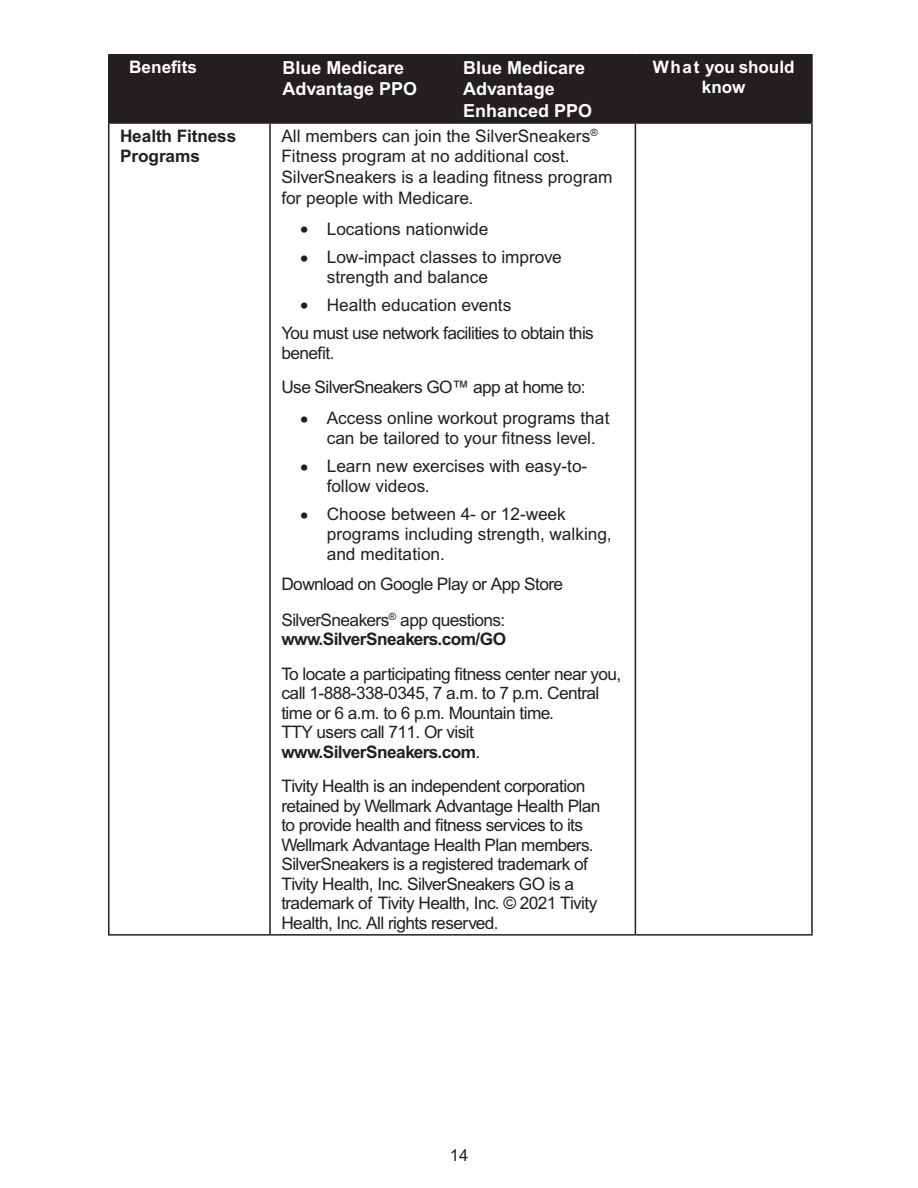
<style>
.page{position:relative;width:918px;height:1188px;background:#fff}
.page>*{position:absolute;margin:0;border:0;box-sizing:border-box;transform-origin:0 0}
.t1{font:700 18px/21.6px "Arial MT Std";color:#fff}
.t2{font:17.25px/19.5px "Arial MT Std";letter-spacing:-.03em;color:#231f20}
.t3{font:17.25px/19.8px "Arial MT Std";color:#231f20}
.t4{font:700 17.25px/19.5px "Arial MT Std";letter-spacing:-.005em;color:#fff;text-align:center}
.t5{font:700 17.25px/20.7px "Arial MT Std";letter-spacing:-.01em;color:#231f20}
.t6{font:16.5px "Arial MT Std";color:#231f20}
.s1{font-family:"Times New Roman";font-size:25.5px}
.s2{font-weight:700}
</style>
<div class="page">
<div style="left:110px;top:56px;width:701px;height:66px;background:#231f20"></div>
<hr style="left:108px;top:54px;width:162px;height:2px;background:#231f20">
<hr style="left:108px;top:56px;width:2px;height:66px;background:#231f20">
<hr style="left:270px;top:54px;width:182px;height:2px;background:#231f20">
<hr style="left:269px;top:56px;width:2px;height:66px;background:#231f20">
<hr style="left:452px;top:54px;width:183px;height:2px;background:#231f20">
<hr style="left:451px;top:56px;width:2px;height:66px;background:#231f20">
<hr style="left:635px;top:54px;width:178px;height:2px;background:#231f20">
<hr style="left:635px;top:56px;width:1px;height:66px;background:#231f20">
<hr style="left:811px;top:56px;width:2px;height:66px;background:#231f20">
<hr style="left:108px;top:122px;width:162px;height:2px;background:#231f20">
<hr style="left:108px;top:124px;width:2px;height:810px;background:#231f20">
<hr style="left:270px;top:122px;width:182px;height:2px;background:#231f20">
<hr style="left:269px;top:124px;width:2px;height:810px;background:#231f20">
<hr style="left:452px;top:122px;width:183px;height:2px;background:#231f20">
<hr style="left:635px;top:122px;width:178px;height:2px;background:#231f20">
<hr style="left:635px;top:124px;width:1px;height:810px;background:#231f20">
<hr style="left:811px;top:124px;width:2px;height:810px;background:#231f20">
<hr style="left:108px;top:934px;width:162px;height:2px;background:#231f20">
<hr style="left:270px;top:934px;width:182px;height:2px;background:#231f20">
<hr style="left:452px;top:934px;width:183px;height:2px;background:#231f20">
<hr style="left:635px;top:934px;width:178px;height:2px;background:#231f20">
<p class="t4" style="left:129px;top:58px;width:70px">Benefits</p>
<p class="t1" style="left:282px;top:57px;width:136px">Blue Medicare<br>Advantage PPO</p>
<p class="t1" style="left:463px;top:57px;width:131px">Blue Medicare<br>Advantage<br>Enhanced PPO</p>
<p class="t4" style="left:653px;top:58px;width:143px">What you should know</p>
<h3 class="t5" style="left:120px;top:126px;width:118px">Health Fitness<br>Programs</h3>
<p class="t3" style="left:281px;top:126px;width:333px;line-height:20.7px">All members can join the SilverSneakers<sup>® </sup>Fitness program at no additional cost.<br>SilverSneakers is a leading fitness program for people with Medicare.</p>
<p class="t3" style="left:300px;top:220px;width:190px"><span class="s1">•</span> Locations nationwide</p>
<p class="t3" style="left:327px;top:248px;width:237px;text-indent:-27px"><span class="s1">•</span> Low-impact classes to improve strength and balance</p>
<p class="t3" style="left:300px;top:296px;width:213px"><span class="s1">•</span> Health education events</p>
<p class="t2" style="left:281px;top:324px;width:314px">You must use network facilities to obtain this benefit.</p>
<p class="t2" style="left:281px;top:378px;width:306px">Use SilverSneakers GO™ app at home to:</p>
<p class="t3" style="left:327px;top:409px;width:284px;text-indent:-27px"><span class="s1">•</span> Access online workout programs that can be tailored to your fitness level.</p>
<p class="t3" style="left:327px;top:457px;width:262px;text-indent:-27px"><span class="s1">•</span> Learn new exercises with easy-to&shy;follow videos.</p>
<p class="t3" style="left:327px;top:505px;width:286px;text-indent:-27px"><span class="s1">•</span> Choose between 4- or 12-week programs including strength, walking, and meditation.</p>
<p class="t2" style="left:281px;top:575px;width:283px">Download on Google Play or App Store</p>
<p class="t2" style="left:281px;top:611px;width:226px">SilverSneakers<sup>®</sup> app questions: <span class="s2">www.SilverSneakers.com/GO</span></p>
<p class="t2" style="left:281px;top:665px;width:341px">To locate a participating fitness center near you, call 1-888-338-0345, 7 a.m. to 7 p.m. Central time or 6 a.m. to 6 p.m. Mountain time.<br>TTY users call 711. Or visit <span class="s2">www.SilverSneakers.com</span>.</p>
<p class="t2" style="left:281px;top:777px;width:321px">Tivity Health is an independent corporation retained by Wellmark Advantage Health Plan to provide health and fitness services to its Wellmark Advantage Health Plan members.<br>SilverSneakers is a registered trademark of Tivity Health, Inc. SilverSneakers GO is a trademark of Tivity Health, Inc. © 2021 Tivity Health, Inc. All rights reserved.</p>
<p class="t6" style="left:450px;top:1146px;width:20px">14</p>
</div>
